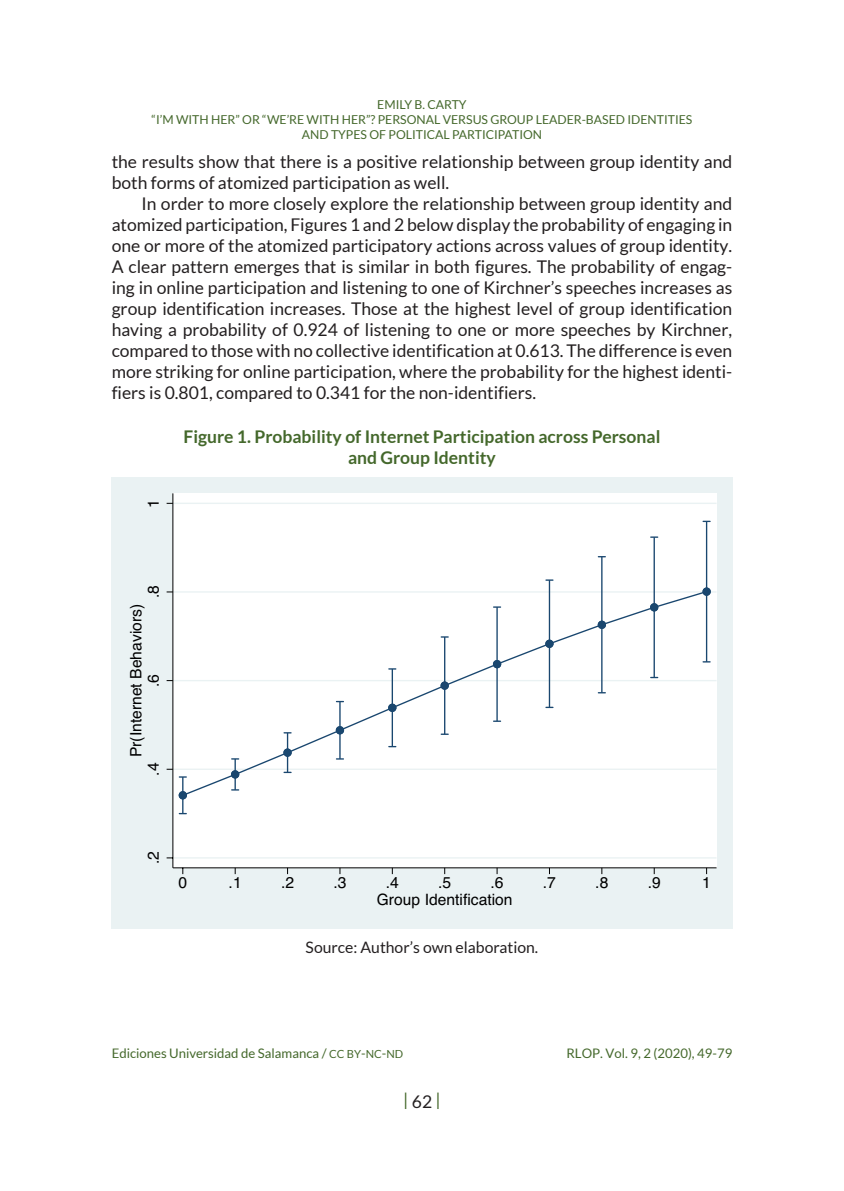
<style>
.page{position:relative;width:844px;height:1191px;background:#fff}
.page>*{position:absolute;margin:0;border:0;box-sizing:border-box;transform-origin:0 0}
.TextoI{font:17.5px/21px "Lato";color:#231f20}
.TituloFiguraTabla{font:700 17.5px/21px "Lato";color:#44682b;text-align:center}
.t1{font:17.5px "Lato";color:#44682b}
.t2{font:15.75px "Helvetica";color:#000}
.FuenteSED{font:15.75px "Lato";color:#231f20}
.t3{font:15.58px "Helvetica";color:#000}
.t4{font:13.12px "Lato";color:#44682b}
.t5{font:12.25px/14.7px "Lato";color:#44682b;text-align:center}
.s1{font-family:"Lato Regular SC850";font-size:11.2px}
.s2{font-family:"Lato Regular SC850"}
.s3{color:#231f20}
</style>
<div class="page">
<div style="left:112px;top:477px;width:620px;height:451px;background:#eaf2f3"></div>
<div style="left:173px;top:493px;width:543px;height:375px;background:#fff"></div>
<hr style="left:173px;top:857px;width:543px;height:1px;background:#eaf2f3">
<hr style="left:173px;top:768px;width:543px;height:2px;background:#eaf2f3">
<hr style="left:173px;top:680px;width:543px;height:1px;background:#eaf2f3">
<hr style="left:173px;top:591px;width:543px;height:1px;background:#eaf2f3">
<hr style="left:173px;top:502px;width:543px;height:2px;background:#eaf2f3">
<hr style="left:182px;top:777px;width:1px;height:36px;background:#1a476f">
<hr style="left:548px;top:580px;width:2px;height:127px;background:#1a476f">
<hr style="left:601px;top:557px;width:1px;height:136px;background:#1a476f">
<hr style="left:653px;top:537px;width:1px;height:140px;background:#1a476f">
<svg style="left:650px;top:536px;width:7px;height:2px"></svg>
<hr style="left:705px;top:521px;width:2px;height:141px;background:#1a476f">
<svg style="left:181px;top:590px;width:527px;height:205px"></svg>
<div style="left:179px;top:791px;width:8px;height:8px;background:#1a476f;border-radius:50%"></div>
<div style="left:179px;top:791px;width:8px;height:8px;border:1px solid #1a476f;border-radius:50%"></div>
<div style="left:231px;top:770px;width:8px;height:8px;background:#1a476f;border-radius:50%"></div>
<div style="left:231px;top:770px;width:8px;height:8px;border:1px solid #1a476f;border-radius:50%"></div>
<div style="left:283px;top:748px;width:8px;height:8px;background:#1a476f;border-radius:50%"></div>
<div style="left:283px;top:748px;width:8px;height:8px;border:1px solid #1a476f;border-radius:50%"></div>
<div style="left:335px;top:726px;width:9px;height:8px;background:#1a476f;border-radius:50%"></div>
<div style="left:336px;top:726px;width:8px;height:8px;border:1px solid #1a476f;border-radius:50%"></div>
<div style="left:388px;top:703px;width:8px;height:9px;background:#1a476f;border-radius:50%"></div>
<div style="left:388px;top:703px;width:8px;height:9px;border:1px solid #1a476f;border-radius:50%"></div>
<div style="left:440px;top:681px;width:8px;height:8px;background:#1a476f;border-radius:50%"></div>
<div style="left:440px;top:681px;width:9px;height:9px;border:1px solid #1a476f;border-radius:50%"></div>
<div style="left:493px;top:660px;width:8px;height:8px;background:#1a476f;border-radius:50%"></div>
<div style="left:493px;top:660px;width:8px;height:8px;border:1px solid #1a476f;border-radius:50%"></div>
<div style="left:545px;top:639px;width:8px;height:9px;background:#1a476f;border-radius:50%"></div>
<div style="left:545px;top:639px;width:8px;height:9px;border:1px solid #1a476f;border-radius:50%"></div>
<div style="left:597px;top:620px;width:9px;height:9px;background:#1a476f;border-radius:50%"></div>
<div style="left:597px;top:620px;width:8px;height:9px;border:1px solid #1a476f;border-radius:50%"></div>
<div style="left:650px;top:603px;width:8px;height:8px;background:#1a476f;border-radius:50%"></div>
<div style="left:650px;top:603px;width:8px;height:8px;border:1px solid #1a476f;border-radius:50%"></div>
<div style="left:702px;top:587px;width:8px;height:9px;background:#1a476f;border-radius:50%"></div>
<div style="left:702px;top:587px;width:8px;height:8px;border:1px solid #1a476f;border-radius:50%"></div>
<hr style="left:172px;top:493px;width:1px;height:375px;background:#000">
<hr style="left:173px;top:867px;width:543px;height:1px;background:#000">
<p class="t5" style="left:151px;top:97px;width:542px">EMILY B. CARTY<br>“I’M WITH HER” OR “WE’RE WITH HER”? PERSONAL VERSUS GROUP LEADER-BASED IDENTITIES<br>AND TYPES OF POLITICAL PARTICIPATION</p>
<p class="TextoI" style="left:112px;top:151px;width:622px">the results show that there is a positive relationship between group identity and both forms of atomized participation as well.</p>
<p class="TextoI" style="left:112px;top:193px;width:622px;text-align:justify;text-indent:30px">In order to more closely explore the relationship between group identity and atomized participation, Figures 1 and 2 below display the probability of engaging in one or more of the atomized participatory actions across values of group identity.<br>A clear pattern emerges that is similar in both figures. The probability of engag&shy;ing in online participation and listening to one of Kirchner’s speeches increases as group identification increases. Those at the highest level of group identification having a probability of 0.924 of listening to one or more speeches by Kirchner, compared to those with no collective identification at 0.613. The difference is even more striking for online participation, where the probability for the highest identi&shy;fiers is 0.801, compared to 0.341 for the non-identifiers.</p>
<p class="TituloFiguraTabla" style="left:183px;top:426px;width:478px">Figure 1. Probability of Internet Participation across Personal and Group Identity</p>
<p class="t3" style="left:141px;top:507px;width:10px;rotate:-90deg">1</p>
<p class="t3" style="left:141px;top:598px;width:15px;rotate:-90deg">.8</p>
<p class="t3" style="left:124px;top:757px;width:155px;rotate:-90deg">Pr(Internet Behaviors)</p>
<p class="t3" style="left:141px;top:687px;width:15px;rotate:-90deg">.6</p>
<p class="t3" style="left:141px;top:776px;width:15px;rotate:-90deg">.4</p>
<p class="t3" style="left:141px;top:864px;width:15px;rotate:-90deg">.2</p>
<p class="t2" style="left:178px;top:870px;width:10px">0</p>
<p class="t2" style="left:228px;top:870px;width:15px">.1</p>
<p class="t2" style="left:281px;top:870px;width:15px">.2</p>
<p class="t2" style="left:333px;top:870px;width:15px">.3</p>
<p class="t2" style="left:385px;top:870px;width:15px">.4</p>
<p class="t2" style="left:438px;top:870px;width:15px">.5</p>
<p class="t2" style="left:490px;top:870px;width:15px">.6</p>
<p class="t2" style="left:543px;top:870px;width:15px">.7</p>
<p class="t2" style="left:595px;top:870px;width:15px">.8</p>
<p class="t2" style="left:647px;top:870px;width:15px">.9</p>
<p class="t2" style="left:702px;top:870px;width:10px">1</p>
<p class="t2" style="left:376px;top:887px;width:137px">Group Identification</p>
<p class="FuenteSED" style="left:305px;top:938px;width:234px">Source: Author’s own elaboration.</p>
<p class="t4" style="left:112px;top:1045px;width:293px">Ediciones Universidad de Salamanca / <span class="s1">CC BY</span><span class="s2">-</span><span class="s1">NC</span><span class="s2">-</span><span class="s1">ND</span></p>
<p class="t4" style="left:566px;top:1045px;width:167px">RLOP. Vol. 9, 2 (2020), 49-79</p>
<p class="t1" style="left:403px;top:1089px;width:39px">| <span class="s3">62</span> |</p>
</div>
